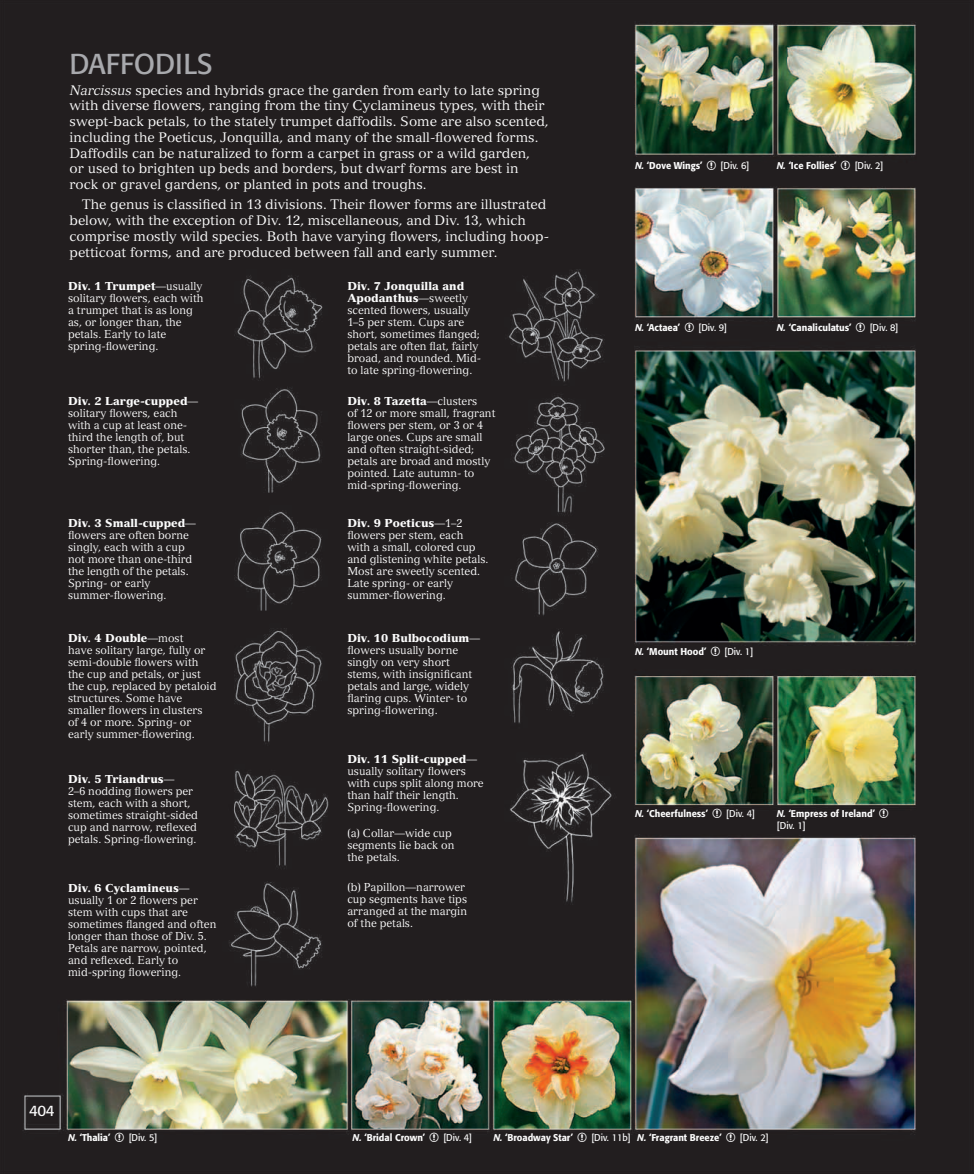
<style>
.page{position:relative;width:974px;height:1174px;background:#fff}
.page>*{position:absolute;margin:0;border:0;box-sizing:border-box;transform-origin:0 0}
.t1{font:28.5px "Formata BQ";color:#a8a9ad}
.t2{font:15px "Formata BQ";color:#fcfcfc}
.t3{font:13.5px/15.8px "Versailles LT Std";color:#fcfcfc}
.t4{font:11.25px/12px "Versailles LT Std";color:#fcfcfc;scale:.95 1}
.t5{font:500 9.75px/12px "Formata BQ";color:#fcfcfc;scale:.95 1}
.s1{font-style:italic}
.s2{font-weight:900}
.s3{font-family:"Garden Plant";font-weight:400;font-size:13.5px}
.s4{font-weight:400}
</style>
<div class="page">
<img style="left:0;top:0;width:973px;height:1174px">
<img style="left:973px;top:0;width:1px;height:1174px">
<h1 class="t1" style="left:70px;top:52px;width:145px">DAFFODILS</h1>
<p class="t3" style="left:70px;top:83px;width:481px"><span class="s1">Narcissus</span> species and hybrids grace the garden from early to late spring with diverse flowers, ranging from the tiny Cyclamineus types, with their swept-back petals, to the stately trumpet daffodils. Some are also scented, including the Poeticus, Jonquilla, and many of the small-flowered forms.<br>Daffodils can be naturalized to form a carpet in grass or a wild garden,<br>or used to brighten up beds and borders, but dwarf forms are best in rock or gravel gardens, or planted in pots and troughs.</p>
<p class="t3" style="left:70px;top:198px;width:481px;text-indent:13px">The genus is classified in 13 divisions. Their flower forms are illustrated below, with the exception of Div. 12, miscellaneous, and Div. 13, which comprise mostly wild species. Both have varying flowers, including hoop&shy;petticoat forms, and are produced between fall and early summer.</p>
<p class="t4" style="left:68px;top:281px;width:144px"><span class="s2">Div. 1 Trumpet</span>—usually solitary flowers, each with a trumpet that is as long as, or longer than, the petals. Early to late spring-flowering.</p>
<p class="t4" style="left:347px;top:281px;width:142px"><span class="s2">Div. 7 Jonquilla and<br>Apodanthus</span>—sweetly scented flowers, usually<br>1–5 per stem. Cups are short, sometimes flanged; petals are often flat, fairly broad, and rounded. Mid&shy;to late spring-flowering.</p>
<p class="t4" style="left:347px;top:396px;width:157px"><span class="s2">Div. 8 Tazetta</span>—clusters<br>of 12 or more small, fragrant flowers per stem, or 3 or 4 large ones. Cups are small and often straight-sided; petals are broad and mostly pointed. Late autumn- to mid-spring-flowering.</p>
<p class="t4" style="left:68px;top:396px;width:138px"><span class="s2">Div. 2 Large-cupped</span>— solitary flowers, each with a cup at least one&shy;third the length of, but shorter than, the petals.<br>Spring-flowering.</p>
<p class="t4" style="left:68px;top:518px;width:136px"><span class="s2">Div. 3 Small-cupped</span>— flowers are often borne singly, each with a cup not more than one-third the length of the petals.<br>Spring- or early summer-flowering.</p>
<p class="t4" style="left:68px;top:633px;width:158px"><span class="s2">Div. 4 Double</span>—most<br>have solitary large, fully or semi-double flowers with the cup and petals, or just the cup, replaced by petaloid structures. Some have smaller flowers in clusters<br>of 4 or more. Spring- or early summer-flowering.</p>
<p class="t4" style="left:68px;top:774px;width:138px"><span class="s2">Div. 5 Triandrus</span>—<br>2–6 nodding flowers per stem, each with a short, sometimes straight-sided cup and narrow, reflexed petals. Spring-flowering.</p>
<p class="t4" style="left:68px;top:882px;width:158px"><span class="s2">Div. 6 Cyclamineus</span>— usually 1 or 2 flowers per stem with cups that are sometimes flanged and often longer than those of Div. 5.<br>Petals are narrow, pointed, and reflexed. Early to mid-spring flowering.</p>
<p class="t4" style="left:347px;top:518px;width:150px"><span class="s2">Div. 9 Poeticus</span>—1–2 flowers per stem, each with a small, colored cup and glistening white petals.<br>Most are sweetly scented.<br>Late spring- or early summer-flowering.</p>
<p class="t4" style="left:347px;top:633px;width:141px"><span class="s2">Div. 10 Bulbocodium</span>— flowers usually borne singly on very short stems, with insignificant petals and large, widely flaring cups. Winter- to spring-flowering.</p>
<p class="t4" style="left:347px;top:754px;width:145px"><span class="s2">Div. 11 Split-cupped</span>— usually solitary flowers with cups split along more than half their length.<br>Spring-flowering.</p>
<p class="t4" style="left:347px;top:828px;width:114px">(a) Collar—wide cup segments lie back on the petals.</p>
<p class="t4" style="left:347px;top:882px;width:128px">(b) Papillon—narrower cup segments have tips arranged at the margin of the petals.</p>
<p class="t5" style="left:635px;top:160px;width:122px"><span class="s1">N.</span> ‘Dove Wings’ <span class="s3">t</span> <span class="s4">[Div. 6]</span></p>
<p class="t5" style="left:777px;top:160px;width:114px"><span class="s1">N.</span> ‘Ice Follies’ <span class="s3">t</span> <span class="s4">[Div. 2]</span></p>
<p class="t5" style="left:635px;top:322px;width:98px"><span class="s1">N.</span> ‘Actaea’ <span class="s3">t</span> <span class="s4">[Div. 9]</span></p>
<p class="t5" style="left:777px;top:322px;width:129px"><span class="s1">N.</span> ‘Canaliculatus’ <span class="s3">t</span> <span class="s4">[Div. 8]</span></p>
<p class="t5" style="left:635px;top:646px;width:126px"><span class="s1">N.</span> ‘Mount Hood’ <span class="s3">t</span> <span class="s4">[Div. 1]</span></p>
<p class="t5" style="left:635px;top:808px;width:128px"><span class="s1">N.</span> ‘Cheerfulness’ <span class="s3">t</span> <span class="s4">[Div. 4]</span></p>
<p class="t5" style="left:777px;top:808px;width:121px"><span class="s1">N.</span> ‘Empress of Ireland’ <span class="s3">t </span><span class="s4">[Div. 1]</span></p>
<h2 class="t2" style="left:29px;top:1103px;width:27px">404</h2>
<p class="t5" style="left:68px;top:1132px;width:96px"><span class="s1">N.</span> ‘Thalia’ <span class="s3">t</span> <span class="s4">[Div. 5]</span></p>
<p class="t5" style="left:353px;top:1132px;width:127px"><span class="s1">N.</span> ‘Bridal Crown’ <span class="s3">t</span> <span class="s4">[Div. 4]</span></p>
<p class="t5" style="left:493px;top:1132px;width:146px"><span class="s1">N.</span> ‘Broadway Star’ <span class="s3">t</span> <span class="s4">[Div. 11b]</span></p>
<p class="t5" style="left:637px;top:1132px;width:140px"><span class="s1">N.</span> ‘Fragrant Breeze’ <span class="s3">t</span> <span class="s4">[Div. 2]</span></p>
</div>
